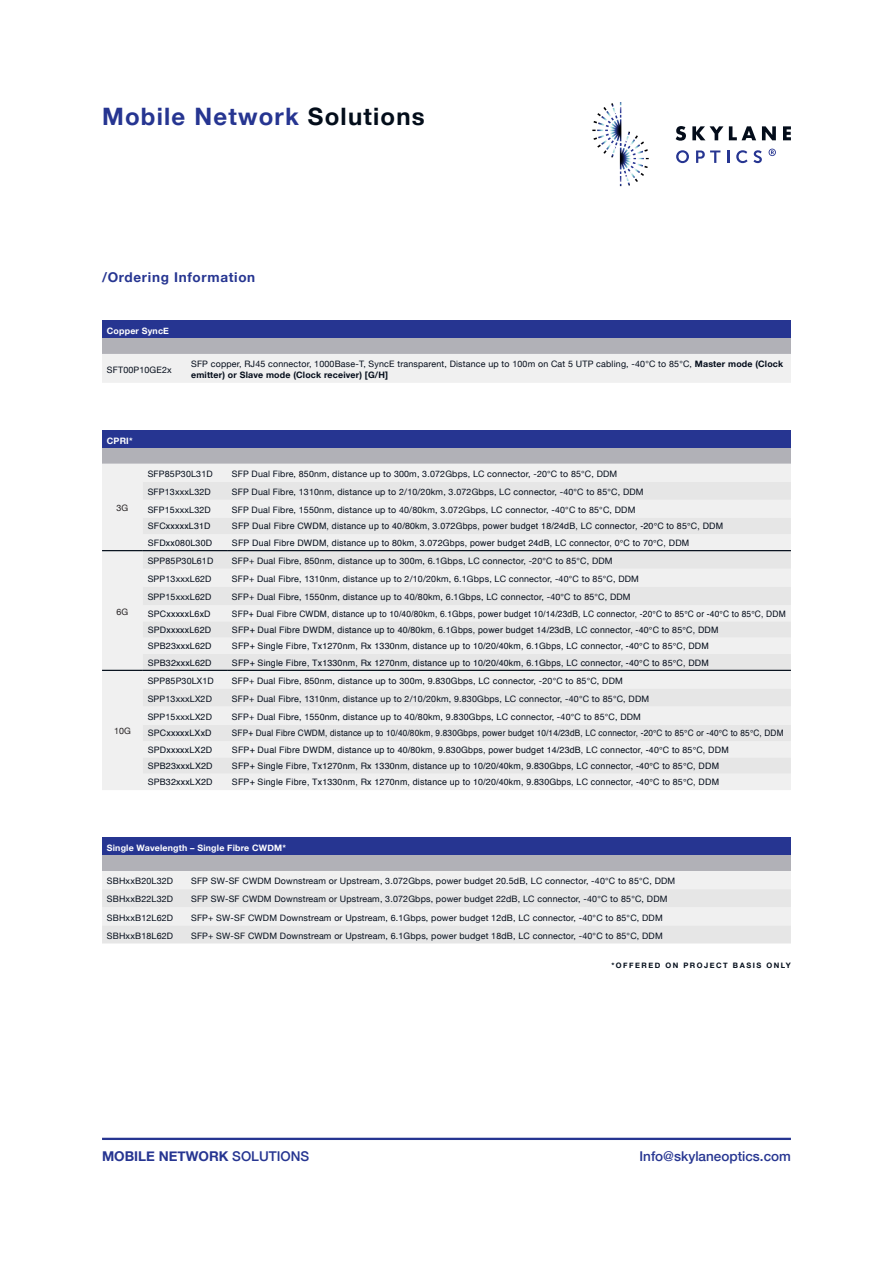
<style>
.page{position:relative;width:893px;height:1263px;background:#fff}
.page>*{position:absolute;margin:0;border:0;box-sizing:border-box;transform-origin:0 0}
.t1{font:700 24px "Helvetica Neue";letter-spacing:.05em;color:#263591}
.t2{font:700 13.5px "Helvetica Neue";color:#263591}
.t3{font:500 13.5px "Helvetica Neue";color:#263591}
.t4{font:700 13.5px "Helvetica Neue";letter-spacing:.05em;color:#263591}
.t5{font:8.85px/10.6px "Helvetica Neue";letter-spacing:.02em;color:#030c1a}
.t6{font:8.85px "Helvetica";letter-spacing:.02em;color:#030c1a}
.t7{font:8.85px "Helvetica";letter-spacing:.02em;color:#030c1a;scale:.93 1}
.t8{font:8.85px "Helvetica";letter-spacing:.02em;color:#030c1a;scale:.95 1}
.t9{font:700 8.85px "Helvetica Neue";letter-spacing:.02em;color:#fff}
.t10{font:8.85px "Helvetica Neue";color:#231f20}
.t11{font:700 7.5px "Helvetica Neue";letter-spacing:.2em;color:#030d1a}
.s1{color:#030d1a}
.s2{font-weight:700}
.s3{font-weight:500}
</style>
<div class="page">
<hr style="left:102px;top:1138px;width:689px;height:2px;background:#263591">
<svg style="left:676px;top:126px;width:10px;height:15px"></svg>
<svg style="left:692px;top:126px;width:31px;height:14px"></svg>
<svg style="left:729px;top:126px;width:27px;height:14px"></svg>
<svg style="left:762px;top:126px;width:14px;height:14px"></svg>
<svg style="left:783px;top:126px;width:8px;height:14px"></svg>
<svg style="left:676px;top:150px;width:13px;height:13px"></svg>
<svg style="left:696px;top:150px;width:24px;height:13px"></svg>
<svg style="left:727px;top:150px;width:2px;height:13px"></svg>
<svg style="left:736px;top:150px;width:11px;height:13px"></svg>
<svg style="left:753px;top:150px;width:9px;height:13px"></svg>
<svg style="left:769px;top:149px;width:7px;height:7px"></svg>
<svg style="left:592px;top:102px;width:57px;height:84px"></svg>
<div style="left:102px;top:320px;width:689px;height:19px;background:#263591"></div>
<div style="left:102px;top:339px;width:689px;height:15px;background:#b1b1b7"></div>
<div style="left:102px;top:354px;width:689px;height:29px;background:#f0f0f0"></div>
<div style="left:102px;top:430px;width:689px;height:18px;background:#263591"></div>
<div style="left:102px;top:448px;width:689px;height:16px;background:#b1b1b7"></div>
<div style="left:102px;top:464px;width:689px;height:326px;background:#f0f0f0"></div>
<svg style="left:143px;top:482px;width:648px;height:292px;fill:#e6e6e6"></svg>
<hr style="left:102px;top:550px;width:41px;height:1px;background:#030d1a">
<hr style="left:102px;top:670px;width:41px;height:1px;background:#030d1a">
<hr style="left:143px;top:550px;width:84px;height:1px;background:#030d1a">
<hr style="left:227px;top:550px;width:564px;height:1px;background:#030d1a">
<hr style="left:143px;top:670px;width:84px;height:1px;background:#030d1a">
<hr style="left:227px;top:670px;width:564px;height:1px;background:#030d1a">
<div style="left:102px;top:837px;width:689px;height:19px;background:#263591"></div>
<div style="left:102px;top:856px;width:689px;height:15px;background:#b1b1b7"></div>
<svg style="left:102px;top:871px;width:689px;height:72px"></svg>
<p class="t1" style="left:102px;top:98px;width:324px">Mobile Network <span class="s1">Solutions</span></p>
<p class="t4" style="left:102px;top:267px;width:155px">/Ordering Information</p>
<p class="t9" style="left:107px;top:324px;width:64px">Copper SyncE</p>
<p class="t5" style="left:107px;top:365px;width:66px">SFT00P10GE2x</p>
<p class="t5" style="left:191px;top:359px;width:594px">SFP copper, RJ45 connector, 1000Base-T, SyncE transparent, Distance up to 100m on Cat 5 UTP cabling, -40°C to 85°C, <span class="s2">Master mode (Clock emitter) or Slave mode (Clock receiver) [G/H]</span></p>
<p class="t9" style="left:107px;top:433px;width:27px">CPRI*</p>
<p class="t10" style="left:117px;top:502px;width:13px">3G</p>
<p class="t10" style="left:117px;top:605px;width:13px">6G</p>
<p class="t10" style="left:114px;top:725px;width:18px">10G</p>
<p class="t5" style="left:148px;top:469px;width:66px">SFP85P30L31D</p>
<p class="t5" style="left:232px;top:469px;width:387px">SFP Dual Fibre, 850nm, distance up to 300m, 3.072Gbps, LC connector, -20°C to 85°C, DDM</p>
<p class="t5" style="left:148px;top:487px;width:65px">SFP13xxxL32D</p>
<p class="t5" style="left:232px;top:487px;width:413px">SFP Dual Fibre, 1310nm, distance up to 2/10/20km, 3.072Gbps, LC connector, -40°C to 85°C, DDM</p>
<p class="t5" style="left:148px;top:505px;width:65px">SFP15xxxL32D</p>
<p class="t5" style="left:232px;top:505px;width:405px">SFP Dual Fibre, 1550nm, distance up to 40/80km, 3.072Gbps, LC connector, -40°C to 85°C, DDM</p>
<p class="t6" style="left:148px;top:519px;width:64px">SFCxxxxxL31D</p>
<p class="t6" style="left:232px;top:519px;width:493px">SFP Dual Fibre CWDM, distance up to 40/80km, 3.072Gbps, power budget 18/24dB, LC connector, -20°C to 85°C, DDM</p>
<p class="t6" style="left:148px;top:536px;width:66px">SFDxx080L30D</p>
<p class="t6" style="left:232px;top:536px;width:459px">SFP Dual Fibre DWDM, distance up to 80km, 3.072Gbps, power budget 24dB, LC connector, 0°C to 70°C, DDM</p>
<p class="t5" style="left:148px;top:556px;width:67px">SPP85P30L61D</p>
<p class="t5" style="left:232px;top:556px;width:382px">SFP+ Dual Fibre, 850nm, distance up to 300m, 6.1Gbps, LC connector, -20°C to 85°C, DDM</p>
<p class="t5" style="left:148px;top:574px;width:65px">SPP13xxxL62D</p>
<p class="t5" style="left:232px;top:574px;width:408px">SFP+ Dual Fibre, 1310nm, distance up to 2/10/20km, 6.1Gbps, LC connector, -40°C to 85°C, DDM</p>
<p class="t5" style="left:148px;top:592px;width:65px">SPP15xxxL62D</p>
<p class="t5" style="left:232px;top:592px;width:400px">SFP+ Dual Fibre, 1550nm, distance up to 40/80km, 6.1Gbps, LC connector, -40°C to 85°C, DDM</p>
<p class="t6" style="left:148px;top:606px;width:64px">SPCxxxxxL6xD</p>
<p class="t8" style="left:232px;top:606px;width:584px">SFP+ Dual Fibre CWDM, distance up to 10/40/80km, 6.1Gbps, power budget 10/14/23dB, LC connector, -20°C to 85°C or -40°C to 85°C, DDM</p>
<p class="t6" style="left:148px;top:623px;width:65px">SPDxxxxxL62D</p>
<p class="t6" style="left:232px;top:623px;width:488px">SFP+ Dual Fibre DWDM, distance up to 40/80km, 6.1Gbps, power budget 14/23dB, LC connector, -40°C to 85°C, DDM</p>
<p class="t6" style="left:148px;top:639px;width:65px">SPB23xxxL62D</p>
<p class="t6" style="left:232px;top:639px;width:478px">SFP+ Single Fibre, Tx1270nm, Rx 1330nm, distance up to 10/20/40km, 6.1Gbps, LC connector, -40°C to 85°C, DDM</p>
<p class="t6" style="left:148px;top:655px;width:65px">SPB32xxxL62D</p>
<p class="t6" style="left:232px;top:655px;width:478px">SFP+ Single Fibre, Tx1330nm, Rx 1270nm, distance up to 10/20/40km, 6.1Gbps, LC connector, -40°C to 85°C, DDM</p>
<p class="t5" style="left:148px;top:676px;width:68px">SPP85P30LX1D</p>
<p class="t5" style="left:232px;top:676px;width:392px">SFP+ Dual Fibre, 850nm, distance up to 300m, 9.830Gbps, LC connector, -20°C to 85°C, DDM</p>
<p class="t5" style="left:148px;top:694px;width:66px">SPP13xxxLX2D</p>
<p class="t5" style="left:232px;top:694px;width:419px">SFP+ Dual Fibre, 1310nm, distance up to 2/10/20km, 9.830Gbps, LC connector, -40°C to 85°C, DDM</p>
<p class="t5" style="left:148px;top:712px;width:66px">SPP15xxxLX2D</p>
<p class="t5" style="left:232px;top:712px;width:410px">SFP+ Dual Fibre, 1550nm, distance up to 40/80km, 9.830Gbps, LC connector, -40°C to 85°C, DDM</p>
<p class="t6" style="left:148px;top:726px;width:65px">SPCxxxxxLXxD</p>
<p class="t7" style="left:232px;top:726px;width:595px">SFP+ Dual Fibre CWDM, distance up to 10/40/80km, 9.830Gbps, power budget 10/14/23dB, LC connector, -20°C to 85°C or -40°C to 85°C, DDM</p>
<p class="t6" style="left:148px;top:743px;width:66px">SPDxxxxxLX2D</p>
<p class="t6" style="left:232px;top:743px;width:498px">SFP+ Dual Fibre DWDM, distance up to 40/80km, 9.830Gbps, power budget 14/23dB, LC connector, -40°C to 85°C, DDM</p>
<p class="t6" style="left:148px;top:759px;width:66px">SPB23xxxLX2D</p>
<p class="t6" style="left:232px;top:759px;width:489px">SFP+ Single Fibre, Tx1270nm, Rx 1330nm, distance up to 10/20/40km, 9.830Gbps, LC connector, -40°C to 85°C, DDM</p>
<p class="t6" style="left:148px;top:775px;width:66px">SPB32xxxLX2D</p>
<p class="t6" style="left:232px;top:775px;width:489px">SFP+ Single Fibre, Tx1330nm, Rx 1270nm, distance up to 10/20/40km, 9.830Gbps, LC connector, -40°C to 85°C, DDM</p>
<p class="t9" style="left:107px;top:841px;width:181px">Single Wavelength – Single Fibre CWDM*</p>
<p class="t5" style="left:107px;top:876px;width:68px">SBHxxB20L32D</p>
<p class="t5" style="left:191px;top:876px;width:486px">SFP SW-SF CWDM Downstream or Upstream, 3.072Gbps, power budget 20.5dB, LC connector, -40°C to 85°C, DDM</p>
<p class="t5" style="left:107px;top:894px;width:68px">SBHxxB22L32D</p>
<p class="t5" style="left:191px;top:894px;width:478px">SFP SW-SF CWDM Downstream or Upstream, 3.072Gbps, power budget 22dB, LC connector, -40°C to 85°C, DDM</p>
<p class="t5" style="left:107px;top:912px;width:68px">SBHxxB12L62D</p>
<p class="t5" style="left:191px;top:912px;width:473px">SFP+ SW-SF CWDM Downstream or Upstream, 6.1Gbps, power budget 12dB, LC connector, -40°C to 85°C, DDM</p>
<p class="t5" style="left:107px;top:931px;width:68px">SBHxxB18L62D</p>
<p class="t5" style="left:191px;top:931px;width:473px">SFP+ SW-SF CWDM Downstream or Upstream, 6.1Gbps, power budget 18dB, LC connector, -40°C to 85°C, DDM</p>
<p class="t11" style="left:611px;top:960px;width:181px">*OFFERED ON PROJECT BASIS ONLY</p>
<p class="t2" style="left:102px;top:1146px;width:209px">MOBILE NETWORK <span class="s3">SOLUTIONS</span></p>
<p class="t3" style="left:640px;top:1145px;width:153px">Info@skylaneoptics.com</p>
</div>
